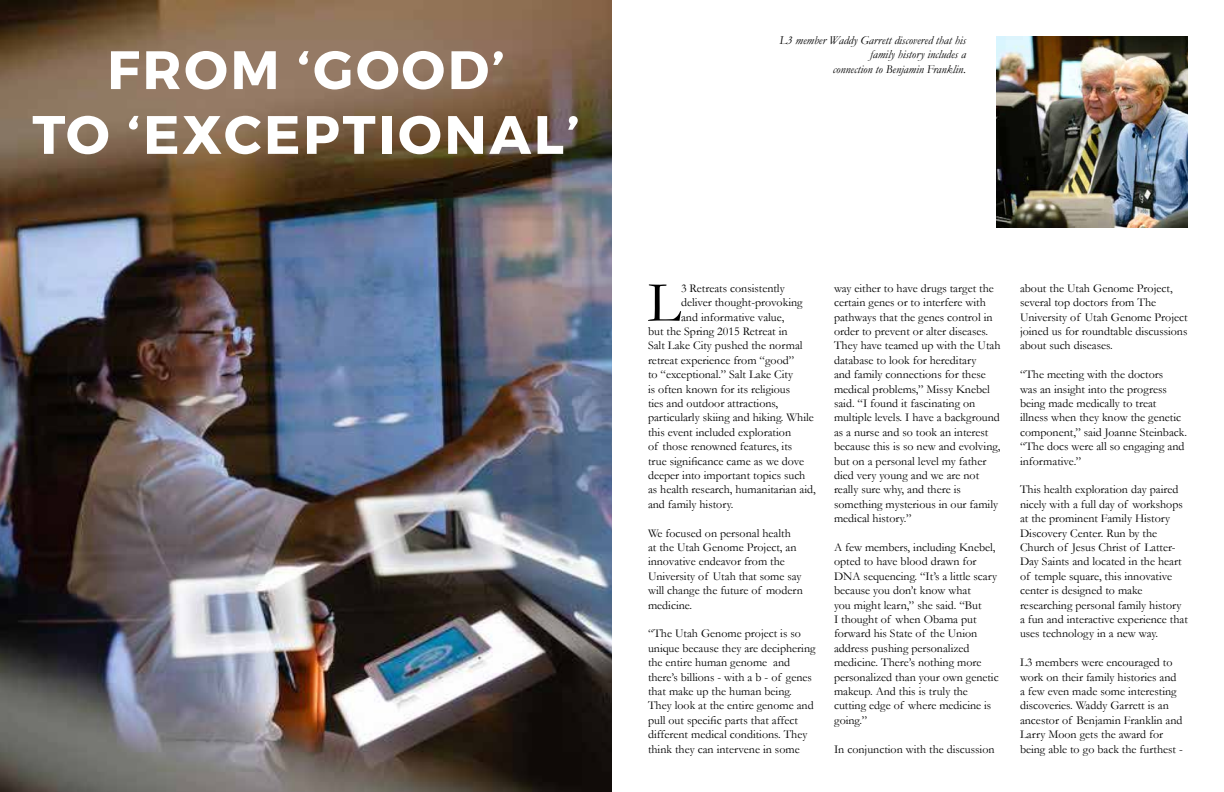
<style>
.page{position:relative;width:1224px;height:792px;background:#fff}
.page>*{position:absolute;margin:0;border:0;box-sizing:border-box;transform-origin:0 0}
.t1{font:58.2px "Garamond";color:#000}
.t2{font:700 54px/64.8px "Montserrat";letter-spacing:.05em;color:#fff;text-align:center}
.t3{font:12px/14.4px "Garamond";color:#000}
.t4{font:italic 12px/14.4px "Garamond";color:#000;text-align:right}
</style>
<div class="page">
<img style="left:0;top:0;width:612px;height:792px">
<img style="left:996px;top:36px;width:192px;height:192px">
<h2 class="t2" style="left:32px;top:38px;width:549px">FROM ‘GOOD’<br>TO ‘EXCEPTIONAL’</h2>
<p class="t4" style="left:779px;top:33px;width:188px">L3 member Waddy Garrett discovered that his family history includes a<br>connection to Benjamin Franklin.</p>
<h1 class="t1" style="left:648px;top:268px;width:35px">L</h1>
<p class="t3" style="left:681px;top:281px;width:105px">3 Retreats consistently</p>
<p class="t3" style="left:681px;top:295px;width:123px">deliver thought-provoking</p>
<p class="t3" style="left:681px;top:310px;width:105px">and informative value,</p>
<p class="t3" style="left:648px;top:324px;width:141px">but the Spring 2015 Retreat in</p>
<p class="t3" style="left:648px;top:338px;width:156px">Salt Lake City pushed the normal</p>
<p class="t3" style="left:648px;top:353px;width:148px">retreat experience from “good”</p>
<p class="t3" style="left:648px;top:367px;width:147px">to “exceptional.” Salt Lake City</p>
<p class="t3" style="left:648px;top:382px;width:144px">is often known for its religious</p>
<p class="t3" style="left:648px;top:396px;width:132px">ties and outdoor attractions,</p>
<p class="t3" style="left:648px;top:410px;width:167px">particularly skiing and hiking. While</p>
<p class="t3" style="left:648px;top:425px;width:145px">this event included exploration</p>
<p class="t3" style="left:648px;top:439px;width:146px">of those renowned features, its</p>
<p class="t3" style="left:648px;top:454px;width:158px">true significance came as we dove</p>
<p class="t3" style="left:648px;top:468px;width:159px">deeper into important topics such</p>
<p class="t3" style="left:648px;top:482px;width:169px">as health research, humanitarian aid,</p>
<p class="t3" style="left:648px;top:497px;width:87px">and family history.</p>
<p class="t3" style="left:648px;top:526px;width:156px">We focused on personal health<br>at the Utah Genome Project, an innovative endeavor from the<br>University of Utah that some say will change the future of modern medicine.</p>
<p class="t3" style="left:648px;top:626px;width:169px">“The Utah Genome project is so unique because they are deciphering the entire human genome and there’s billions - with a b - of genes that make up the human being.<br>They look at the entire genome and pull out specific parts that affect different medical conditions. They think they can intervene in some</p>
<p class="t3" style="left:834px;top:281px;width:168px">way either to have drugs target the certain genes or to interfere with pathways that the genes control in order to prevent or alter diseases.<br>They have teamed up with the Utah database to look for hereditary<br>and family connections for these medical problems,” Missy Knebel said. “I found it fascinating on multiple levels. I have a background as a nurse and so took an interest because this is so new and evolving, but on a personal level my father died very young and we are not really sure why, and there is something mysterious in our family medical history.”</p>
<p class="t3" style="left:834px;top:540px;width:166px">A few members, including Knebel, opted to have blood drawn for<br>DNA sequencing. “It’s a little scary because you don’t know what<br>you might learn,” she said. “But<br>I thought of when Obama put forward his State of the Union address pushing personalized medicine. There’s nothing more personalized than your own genetic makeup. And this is truly the cutting edge of where medicine is going.”</p>
<p class="t3" style="left:834px;top:742px;width:162px">In conjunction with the discussion</p>
<p class="t3" style="left:1020px;top:281px;width:169px">about the Utah Genome Project, several top doctors from The<br>University of Utah Genome Project joined us for roundtable discussions about such diseases.</p>
<p class="t3" style="left:1020px;top:367px;width:168px">“The meeting with the doctors<br>was an insight into the progress being made medically to treat illness when they know the genetic component,” said Joanne Steinback. “The docs were all so engaging and informative.”</p>
<p class="t3" style="left:1020px;top:482px;width:169px">This health exploration day paired nicely with a full day of workshops at the prominent Family History<br>Discovery Center. Run by the<br>Church of Jesus Christ of Latter-<br>Day Saints and located in the heart of temple square, this innovative center is designed to make researching personal family history a fun and interactive experience that uses technology in a new way.</p>
<p class="t3" style="left:1020px;top:655px;width:164px">L3 members were encouraged to work on their family histories and a few even made some interesting discoveries. Waddy Garrett is an ancestor of Benjamin Franklin and<br>Larry Moon gets the award for being able to go back the furthest -</p>
</div>
